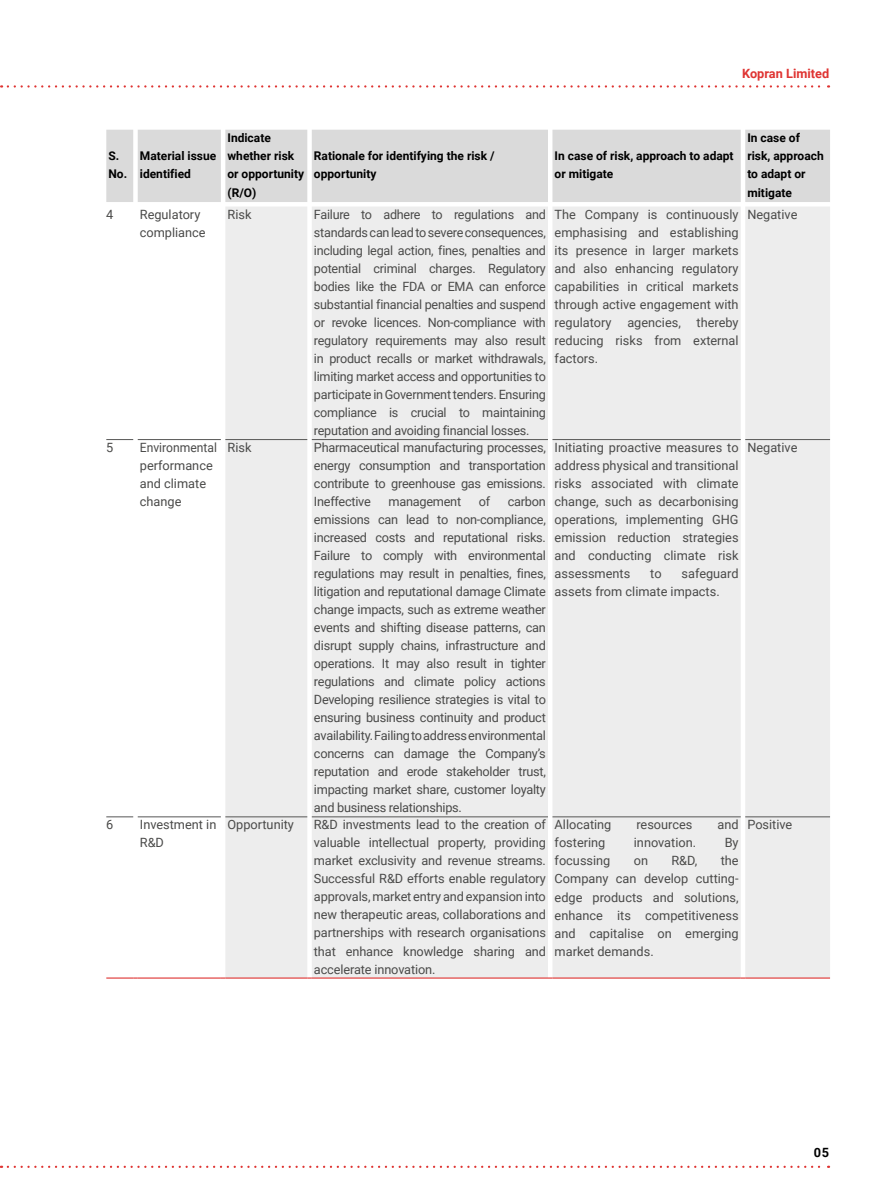
<style>
.page{position:relative;width:893px;height:1191px;background:#fff}
.page>*{position:absolute;margin:0;border:0;box-sizing:border-box;transform-origin:0 0}
.t1{font:12.75px/18px "Roboto";color:#4a4a49;text-align:justify}
.t2{font:12.75px/18px "Roboto";color:#4a4a49;scale:.95 1}
.t3{font:700 12.75px "Roboto";color:#df3432}
.t4{font:12.75px "Roboto";letter-spacing:-.02em;color:#4a4a49}
.t5{font:700 12.75px "Roboto";color:#000}
.t6{font:700 12px/18px "Roboto";color:#000}
</style>
<div class="page">
<div style="left:106px;top:130px;width:724px;height:72px;background:#dadada"></div>
<div style="left:225px;top:207px;width:605px;height:770px;background:#ededed"></div>
<svg style="left:106px;top:439px;width:27px;height:1px"></svg>
<hr style="left:138px;top:439px;width:83px;height:1px;background:#575756">
<hr style="left:225px;top:439px;width:82px;height:1px;background:#575756">
<hr style="left:312px;top:439px;width:236px;height:1px;background:#575756">
<hr style="left:552px;top:439px;width:189px;height:1px;background:#575756">
<hr style="left:745px;top:439px;width:85px;height:1px;background:#575756">
<svg style="left:106px;top:816px;width:27px;height:1px"></svg>
<hr style="left:138px;top:816px;width:83px;height:1px;background:#575756">
<hr style="left:225px;top:816px;width:82px;height:1px;background:#575756">
<hr style="left:312px;top:816px;width:236px;height:1px;background:#575756">
<hr style="left:552px;top:816px;width:189px;height:1px;background:#575756">
<hr style="left:745px;top:816px;width:85px;height:1px;background:#575756">
<hr style="left:138px;top:977px;width:83px;height:1px;background:#df3432">
<hr style="left:225px;top:977px;width:82px;height:1px;background:#df3432">
<hr style="left:312px;top:977px;width:236px;height:1px;background:#df3432">
<hr style="left:552px;top:977px;width:189px;height:1px;background:#df3432">
<hr style="left:745px;top:977px;width:85px;height:1px;background:#df3432">
<svg style="left:106px;top:977px;width:32px;height:1px"></svg>
<svg style="left:8px;top:85px;width:821px;height:3px"></svg>
<svg style="left:8px;top:1165px;width:821px;height:3px"></svg>
<p class="t3" style="left:742px;top:65px;width:89px">Kopran Limited</p>
<p class="t6" style="left:108px;top:147px;width:20px">S.<br>No.</p>
<p class="t6" style="left:140px;top:147px;width:78px">Material issue identified</p>
<p class="t6" style="left:227px;top:129px;width:78px">Indicate whether risk or opportunity (R/O)</p>
<p class="t6" style="left:314px;top:147px;width:182px">Rationale for identifying the risk / opportunity</p>
<p class="t6" style="left:555px;top:147px;width:181px">In case of risk, approach to adapt or mitigate</p>
<p class="t6" style="left:747px;top:129px;width:78px">In case of risk, approach to adapt or mitigate</p>
<p class="t1" style="left:106px;top:205px;width:9px">4</p>
<p class="t1" style="left:140px;top:205px;width:67px">Regulatory compliance</p>
<p class="t1" style="left:227px;top:205px;width:25px">Risk</p>
<p class="t1" style="left:314px;top:205px;width:233px">Failure to adhere to regulations and standards can lead to severe consequences, including legal action, fines, penalties and potential criminal charges. Regulatory bodies like the FDA or EMA can enforce substantial financial penalties and suspend or revoke licences. Non-compliance with regulatory requirements may also result in product recalls or market withdrawals, limiting market access and opportunities to participate in Government tenders. Ensuring compliance is crucial to maintaining reputation and avoiding financial losses.</p>
<p class="t1" style="left:555px;top:205px;width:186px">The Company is continuously emphasising and establishing its presence in larger markets and also enhancing regulatory capabilities in critical markets through active engagement with regulatory agencies, thereby reducing risks from external factors.</p>
<p class="t1" style="left:747px;top:205px;width:52px">Negative</p>
<p class="t1" style="left:106px;top:438px;width:9px">5</p>
<p class="t2" style="left:140px;top:438px;width:83px">Environmental performance and climate change</p>
<p class="t1" style="left:227px;top:438px;width:25px">Risk</p>
<p class="t1" style="left:314px;top:438px;width:233px">Pharmaceutical manufacturing processes, energy consumption and transportation contribute to greenhouse gas emissions.<br>Ineffective</p>
<p class="t1" style="left:555px;top:438px;width:186px">Initiating proactive measures to address physical and transitional risks associated with climate change, such as decarbonising operations, implementing GHG emission reduction strategies and conducting climate risk assessments</p>
<p class="t1" style="left:747px;top:438px;width:52px">Negative</p>
<p class="t4" style="left:388px;top:492px;width:74px">management</p>
<p class="t1" style="left:479px;top:492px;width:13px">of</p>
<p class="t1" style="left:314px;top:492px;width:234px;text-indent:194px">carbon emissions can lead to non-compliance, increased costs and reputational risks.<br>Failure to comply with environmental regulations may result in penalties, fines, litigation and reputational damage Climate change impacts, such as extreme weather events and shifting disease patterns, can disrupt supply chains, infrastructure and operations. It may also result in tighter regulations and climate policy actions Developing resilience strategies is vital to ensuring business continuity and product availability. Failing to address environmental concerns can damage the Company’s reputation and erode stakeholder trust, impacting market share, customer loyalty and business relationships.</p>
<p class="t1" style="left:555px;top:564px;width:186px;text-indent:127px">safeguard assets from climate impacts.</p>
<p class="t1" style="left:650px;top:564px;width:13px">to</p>
<p class="t1" style="left:106px;top:815px;width:9px">6</p>
<p class="t1" style="left:140px;top:815px;width:78px">Investment in<br>R&amp;D</p>
<p class="t1" style="left:227px;top:815px;width:68px">Opportunity</p>
<p class="t1" style="left:314px;top:815px;width:233px">R&amp;D investments lead to the creation of valuable intellectual property, providing market exclusivity and revenue streams.<br>Successful R&amp;D efforts enable regulatory approvals, market entry and expansion into new therapeutic areas, collaborations and partnerships with research organisations that enhance knowledge sharing and accelerate innovation.</p>
<p class="t1" style="left:555px;top:815px;width:58px">Allocating</p>
<p class="t1" style="left:636px;top:815px;width:58px">resources</p>
<p class="t1" style="left:717px;top:815px;width:23px">and</p>
<p class="t1" style="left:555px;top:833px;width:52px">fostering</p>
<p class="t1" style="left:634px;top:833px;width:64px">innovation.</p>
<p class="t1" style="left:725px;top:833px;width:15px">By</p>
<p class="t1" style="left:555px;top:851px;width:57px">focussing</p>
<p class="t1" style="left:634px;top:851px;width:16px">on</p>
<p class="t1" style="left:671px;top:851px;width:28px">R&amp;D,</p>
<p class="t1" style="left:555px;top:851px;width:186px;text-indent:166px">the Company can develop cutting&shy;edge products and solutions, enhance its competitiveness and capitalise on emerging market demands.</p>
<p class="t1" style="left:747px;top:815px;width:47px">Positive</p>
<p class="t5" style="left:814px;top:1143px;width:17px">05</p>
</div>
